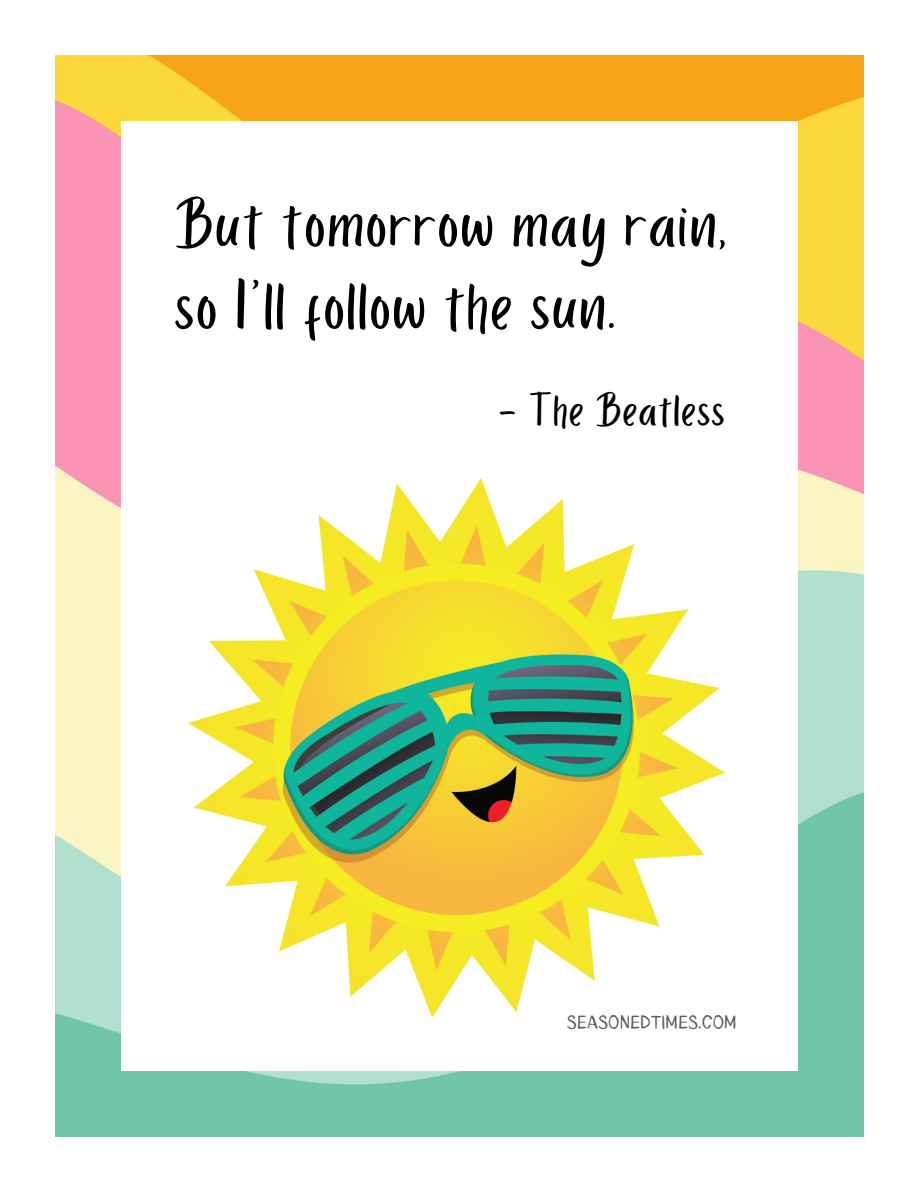
<style>
.page{position:relative;width:918px;height:1188px;background:#fff}
.page>*{position:absolute;margin:0;border:0;box-sizing:border-box;transform-origin:0 0}
.t1{font:72px/82.2px "Porcelain";letter-spacing:.03em;color:#000}
.t2{font:48px "Porcelain";letter-spacing:.03em;color:#000}
.t3{font:18px "Blushes";color:#5d5d5d}
</style>
<div class="page">
<img style="left:55px;top:55px;width:809px;height:1082px">
<div style="left:121px;top:121px;width:676px;height:950px;background:#fff"></div>
<img style="left:188px;top:478px;width:537px;height:539px">
<p class="t1" style="left:175px;top:186px;width:553px">But tomorrow may rain, so I’ll follow the sun.</p>
<p class="t2" style="left:498px;top:385px;width:228px">- The Beatless</p>
<p class="t3" style="left:567px;top:1010px;width:171px">SEASONEDTIMES.COM</p>
</div>
